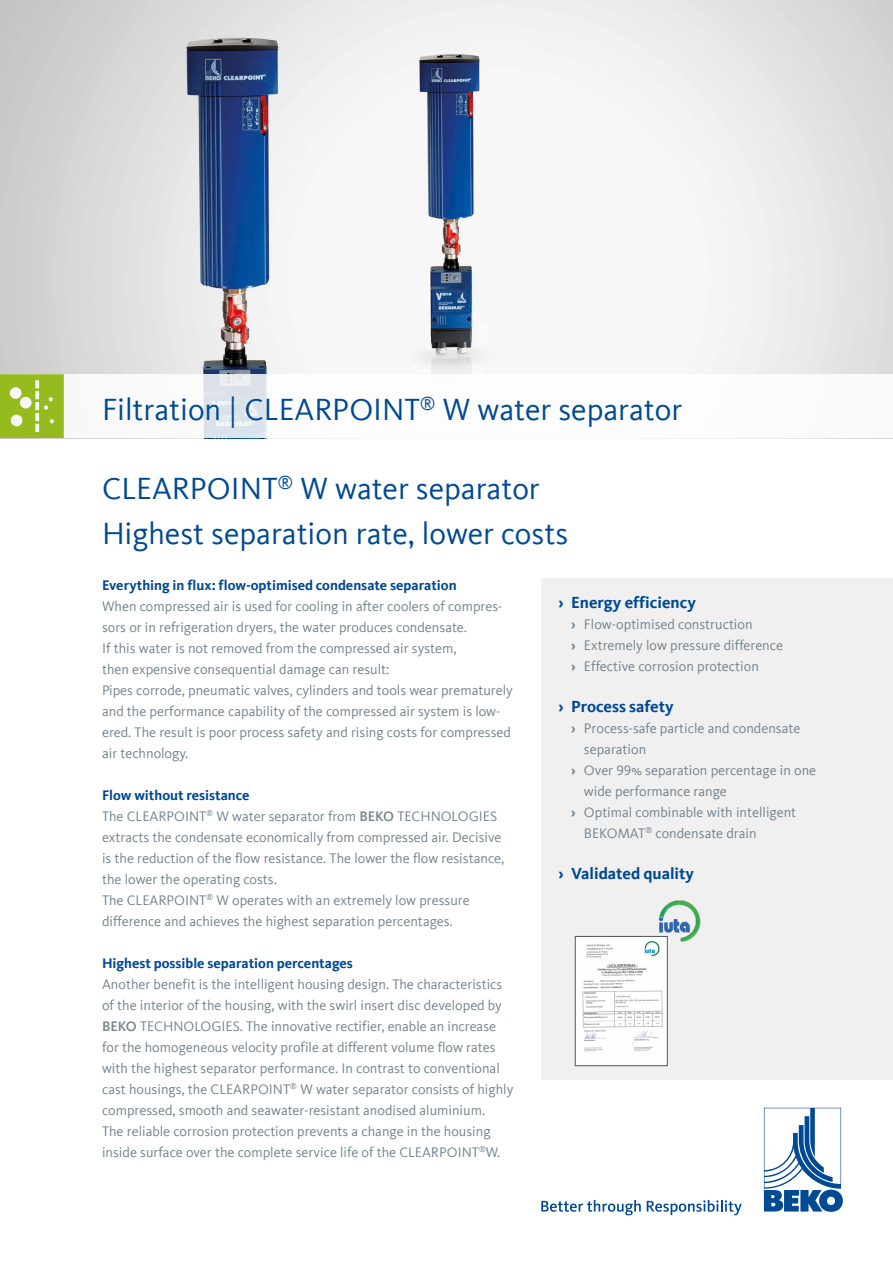
<style>
.page{position:relative;width:893px;height:1263px;background:#fff}
.page>*{position:absolute;margin:0;border:0;box-sizing:border-box;transform-origin:0 0}
.t1{font:31.5px/45px "Kievit Offc Pro";color:#004993}
.t2{font:700 16.5px "Kievit Offc Pro";color:#004993}
.t3{font:14.25px/21px "Kievit Offc Pro";color:#73828d}
.t4{font:700 14.25px "Kievit Offc Pro";color:#004993}
.s1{font-weight:700;color:#004993}
.s2{font-weight:500}
.s3{font-weight:700}
</style>
<div class="page">
<svg style="left:764px;top:1108px;width:79px;height:104px"></svg>
<svg style="left:541px;top:1200px;width:100px;height:15px"></svg>
<svg style="left:647px;top:1200px;width:95px;height:15px"></svg>
<img style="left:0;top:0;width:893px;height:374px">
<svg style="left:0;top:374px;width:64px;height:64px;background:#a1c23a"></svg>
<div style="left:541px;top:578px;width:352px;height:502px;background:#f0f0f1"></div>
<img style="left:657px;top:900px;width:44px;height:42px">
<img style="left:577px;top:938px;width:88px;height:126px">
<div style="left:575px;top:936px;width:92px;height:130px;border:1px solid #4f5660"></div>
<h1 class="t1" style="left:102px;top:387px;width:582px">Filtration | CLEARPOINT<sup>®</sup> W water separator</h1>
<h1 class="t1" style="left:102px;top:466px;width:468px">CLEARPOINT<sup>®</sup> W water separator<br>Highest separation rate, lower costs</h1>
<p class="t4" style="left:102px;top:576px;width:356px">Everything in flux: flow-optimised condensate separation</p>
<p class="t3" style="left:102px;top:595px;width:412px">When compressed air is used for cooling in after coolers of compres&shy;sors or in refrigeration dryers, the water produces condensate.<br>If this water is not removed from the compressed air system,<br>then expensive consequential damage can result:<br>Pipes corrode, pneumatic valves, cylinders and tools wear prematurely and the performance capability of the compressed air system is low&shy;ered. The result is poor process safety and rising costs for compressed air technology.</p>
<p class="t3" style="left:102px;top:784px;width:404px"><span class="s1">Flow without resistance<br></span>The CLEARPOINT<sup>®</sup> W water separator from <span class="s2">BEKO</span> TECHNOLOGIES extracts the condensate economically from compressed air. Decisive is the reduction of the flow resistance. The lower the flow resistance, the lower the operating costs.<br>The CLEARPOINT<sup>®</sup> W operates with an extremely low pressure difference and achieves the highest separation percentages.</p>
<p class="t4" style="left:102px;top:954px;width:252px">Highest possible separation percentages</p>
<p class="t3" style="left:102px;top:973px;width:413px">Another benefit is the intelligent housing design. The characteristics of the interior of the housing, with the swirl insert disc developed by <span class="s2">BEKO</span> TECHNOLOGIES. The innovative rectifier, enable an increase for the homogeneous velocity profile at different volume flow rates with the highest separator performance. In contrast to conventional cast housings, the CLEARPOINT<sup>®</sup> W water separator consists of highly compressed, smooth and seawater-resistant anodised aluminium.<br>The reliable corrosion protection prevents a change in the housing inside surface over the complete service life of the CLEARPOINT<sup>®</sup>W.</p>
<p class="t2" style="left:558px;top:592px;width:139px">› Energy efficiency</p>
<p class="t3" style="left:571px;top:613px;width:213px"><span class="s3">›</span> Flow-optimised construction<br><span class="s3">›</span> Extremely low pressure difference <span class="s3">›</span> Effective corrosion protection</p>
<p class="t2" style="left:558px;top:696px;width:117px">› Process safety</p>
<p class="t3" style="left:571px;top:717px;width:231px"><span class="s3">›</span> Process-safe particle and condensate</p>
<p class="t3" style="left:584px;top:738px;width:64px">separation</p>
<p class="t3" style="left:571px;top:759px;width:247px"><span class="s3">›</span> Over 99% separation percentage in one</p>
<p class="t3" style="left:584px;top:780px;width:144px">wide performance range</p>
<p class="t3" style="left:571px;top:801px;width:227px"><span class="s3">›</span> Optimal combinable with intelligent</p>
<p class="t3" style="left:584px;top:822px;width:174px">BEKOMAT<sup>®</sup> condensate drain</p>
<p class="t2" style="left:558px;top:863px;width:137px">› Validated quality</p>
</div>
